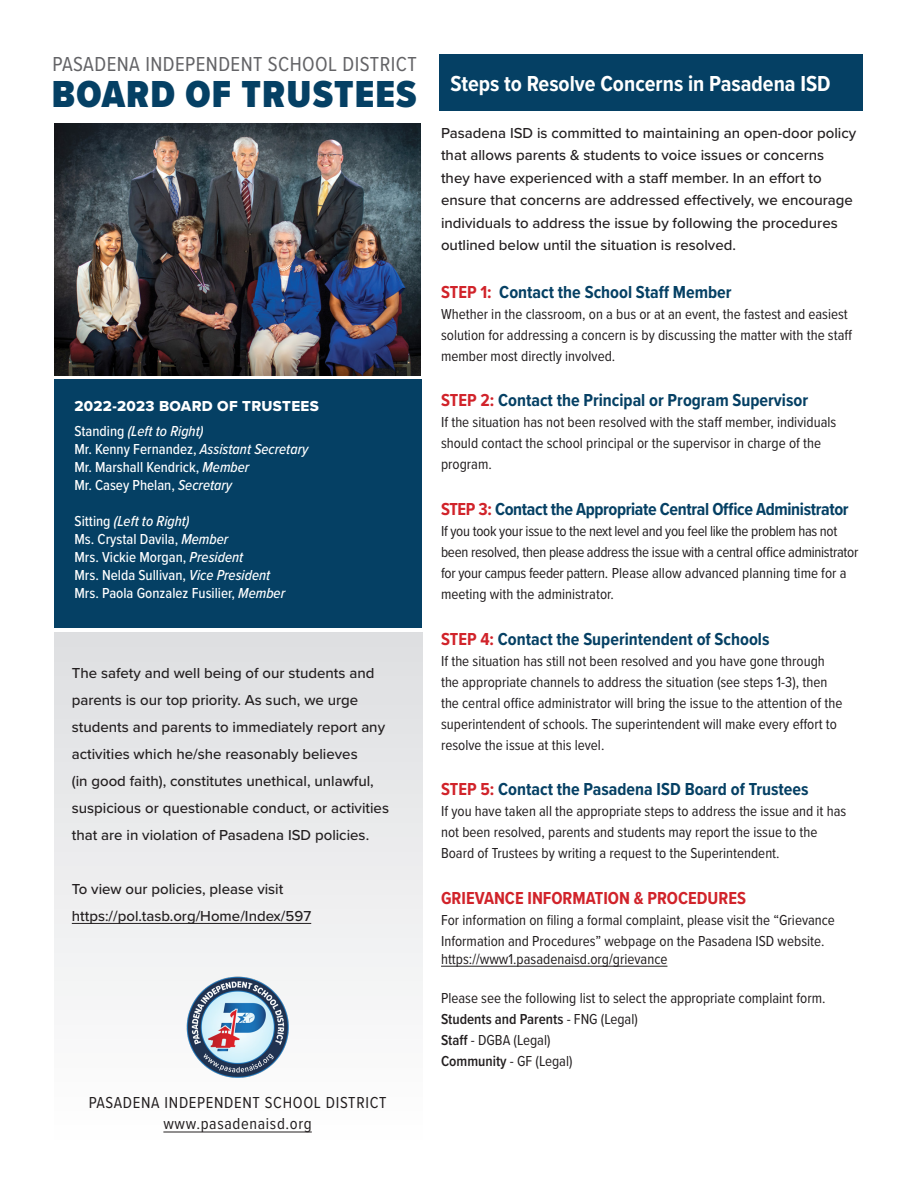
<style>
.page{position:relative;width:918px;height:1188px;background:#fff}
.page>*{position:absolute;margin:0;border:0;box-sizing:border-box;transform-origin:0 0}
.t1{font:900 39px "Proxima Nova Cond";letter-spacing:.03em;color:#054064}
.t2{font:700 22.5px "Proxima Nova Cond";color:#fff}
.t3{font:21px "Proxima Nova Cond";letter-spacing:.02em;color:#636366}
.t4{font:700 18px "Proxima Nova Cond";color:#054064}
.t5{font:700 18px "Proxima Nova Cond";letter-spacing:-.02em;color:#054064}
.t6{font:700 18px "Proxima Nova Cond";color:#d1232a}
.t7{font:16.5px "Proxima Nova Cond";letter-spacing:.04em;color:#231f20}
.t8{font:15px/21px "Proxima Nova Cond";color:#231f20}
.t9{font:500 15px/27px "Proxima Nova";color:#231f20}
.t10{font:15px/21px "Proxima Nova Cond";letter-spacing:-.02em;color:#231f20}
.t11{font:500 15px "Proxima Nova Cond";color:#fff}
.t12{font:italic 500 15px "Proxima Nova Cond";color:#fff}
.t13{font:600 15px "Proxima Nova Cond";color:#231f20}
.t14{font:15px "Proxima Nova Extrabld";letter-spacing:.02em;color:#fff}
.s1{font-style:normal}
.s2{font-style:italic}
.s3{color:#d1232a}
.s4{font-weight:400}
.s5{font-weight:600}
</style>
<div class="page">
<div style="left:54px;top:633px;width:368px;height:555px;background:linear-gradient(to bottom,#dedfe1,#fff)"></div>
<img style="left:54px;top:124px;width:366px;height:251px">
<div style="left:54px;top:380px;width:367px;height:248px;background:#054064"></div>
<img style="left:183px;top:972px;width:109px;height:110px">
<div style="left:440px;top:54px;width:423px;height:56px;background:#054064"></div>
<hr style="left:72px;top:923px;width:239px;height:1px;background:#231f20">
<hr style="left:441px;top:966px;width:226px;height:1px;background:#231f20">
<hr style="left:163px;top:1132px;width:149px;height:1px;background:#231f20">
<p class="t3" style="left:52px;top:48px;width:366px">PASADENA INDEPENDENT SCHOOL DISTRICT</p>
<p class="t1" style="left:52px;top:65px;width:366px">BOARD OF TRUSTEES</p>
<p class="t14" style="left:75px;top:394px;width:246px">2022-2023 BOARD OF TRUSTEES</p>
<p class="t12" style="left:75px;top:419px;width:130px"><span class="s1">Standing</span> (Left to Right)</p>
<p class="t11" style="left:75px;top:437px;width:235px">Mr. Kenny Fernandez, <span class="s2">Assistant Secretary</span></p>
<p class="t11" style="left:75px;top:455px;width:176px">Mr. Marshall Kendrick, <span class="s2">Member</span></p>
<p class="t11" style="left:75px;top:473px;width:159px">Mr. Casey Phelan, <span class="s2">Secretary</span></p>
<p class="t12" style="left:75px;top:509px;width:117px"><span class="s1">Sitting</span> (Left to Right)</p>
<p class="t11" style="left:75px;top:527px;width:155px">Ms. Crystal Davila, <span class="s2">Member</span></p>
<p class="t11" style="left:75px;top:545px;width:170px">Mrs. Vickie Morgan, <span class="s2">President</span></p>
<p class="t11" style="left:75px;top:563px;width:197px">Mrs. Nelda Sullivan, <span class="s2">Vice President</span></p>
<p class="t11" style="left:75px;top:581px;width:212px">Mrs. Paola Gonzalez Fusilier, <span class="s2">Member</span></p>
<p class="t9" style="left:72px;top:659px;width:319px">The safety and well being of our students and parents is our top priority. As such, we urge students and parents to immediately report any activities which he/she reasonably believes<br>(in good faith), constitutes unethical, unlawful, suspicious or questionable conduct, or activities that are in violation of Pasadena ISD policies.</p>
<p class="t9" style="left:72px;top:875px;width:213px">To view our policies, please visit</p>
<p class="t9" style="left:72px;top:902px;width:241px">https://pol.tasb.org/Home/Index/597</p>
<p class="t7" style="left:89px;top:1090px;width:299px">PASADENA INDEPENDENT SCHOOL DISTRICT</p>
<p class="t7" style="left:163px;top:1112px;width:150px">www.pasadenaisd.org</p>
<p class="t2" style="left:450px;top:67px;width:382px">Steps to Resolve Concerns in Pasadena ISD</p>
<p class="t9" style="left:441px;top:121px;width:417px;line-height:22.5px">Pasadena ISD is committed to maintaining an open-door policy that allows parents &amp; students to voice issues or concerns they have experienced with a staff member. In an effort to ensure that concerns are addressed effectively, we encourage individuals to address the issue by following the procedures outlined below until the situation is resolved.</p>
<p class="t4" style="left:441px;top:279px;width:292px"><span class="s3">STEP 1:</span> Contact the School Staff Member</p>
<p class="t8" style="left:441px;top:303px;width:413px">Whether in the classroom, on a bus or at an event, the fastest and easiest solution for addressing a concern is by discussing the matter with the staff member most directly involved.</p>
<p class="t4" style="left:441px;top:387px;width:369px"><span class="s3">STEP 2:</span> Contact the Principal or Program Supervisor</p>
<p class="t8" style="left:441px;top:411px;width:397px">If the situation has not been resolved with the staff member, individuals should contact the school principal or the supervisor in charge of the program.</p>
<p class="t5" style="left:441px;top:496px;width:409px"><span class="s3">STEP 3:</span> Contact the Appropriate Central Office Administrator</p>
<p class="t10" style="left:441px;top:520px;width:419px">If you took your issue to the next level and you feel like the problem has not been resolved, then please address the issue with a central office administrator for your campus feeder pattern. Please allow advanced planning time for a meeting with the administrator.</p>
<p class="t4" style="left:441px;top:625px;width:330px"><span class="s3">STEP 4:</span> Contact the Superintendent of Schools</p>
<p class="t8" style="left:441px;top:650px;width:403px">If the situation has still not been resolved and you have gone through the appropriate channels to address the situation (see steps 1-3), then the central office administrator will bring the issue to the attention of the superintendent of schools. The superintendent will make every effort to resolve the issue at this level.</p>
<p class="t4" style="left:441px;top:776px;width:369px"><span class="s3">STEP 5:</span> Contact the Pasadena ISD Board of Trustees</p>
<p class="t8" style="left:441px;top:800px;width:407px">If you have taken all the appropriate steps to address the issue and it has not been resolved, parents and students may report the issue to the</p>
<p class="t8" style="left:441px;top:842px;width:340px">Board of Trustees by writing a request to the Superintendent.</p>
<p class="t6" style="left:441px;top:885px;width:306px">GRIEVANCE INFORMATION &amp; PROCEDURES</p>
<p class="t8" style="left:441px;top:909px;width:395px">For information on filing a formal complaint, please visit the “Grievance<br>Information and Procedures” webpage on the Pasadena ISD website.</p>
<p class="t8" style="left:441px;top:948px;width:228px">https://www1.pasadenaisd.org/grievance</p>
<p class="t8" style="left:441px;top:987px;width:386px">Please see the following list to select the appropriate complaint form.</p>
<p class="t13" style="left:441px;top:1008px;width:198px">Students and Parents <span class="s4">- FNG (Legal)</span></p>
<p class="t8" style="left:441px;top:1029px;width:111px"><span class="s5">Staff</span> - DGBA (Legal)</p>
<p class="t8" style="left:441px;top:1050px;width:133px"><span class="s5">Community</span> - GF (Legal)</p>
</div>
